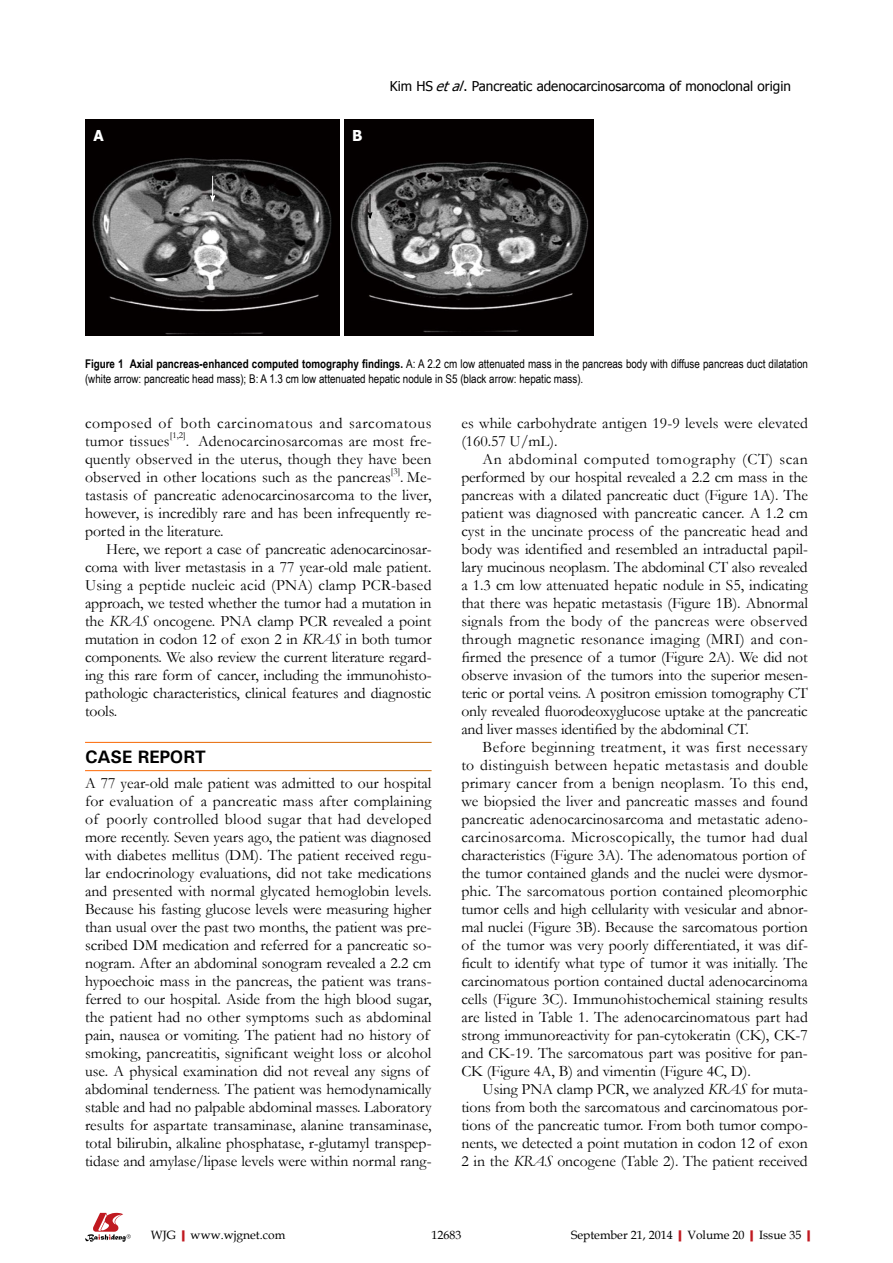
<style>
.page{position:relative;width:893px;height:1263px;background:#fff}
.page>*{position:absolute;margin:0;border:0;box-sizing:border-box;transform-origin:0 0}
.t1{font:700 18px "Univers";letter-spacing:-.01em;color:#000}
.t2{font:15.75px/18px "Garamond";letter-spacing:-.005em;color:#000;text-align:justify}
.t3{font:15.75px "Garamond";letter-spacing:.025em;color:#000}
.t4{font:15.75px "Garamond";letter-spacing:.02em;color:#000}
.t5{font:15.75px "Garamond";letter-spacing:.015em;color:#000}
.t6{font:15.75px/18px "Garamond";letter-spacing:.035em;color:#000}
.t7{font:15.75px "Garamond";letter-spacing:.04em;color:#000}
.t8{font:700 15px "Tahoma";color:#fff}
.t9{font:13.5px "Tahoma";color:#000}
.t10{font:12px/15px "Arial Narrow";color:#000}
.t11{font:12px "Book Antiqua";color:#000}
.t12{font:9.15px "Garamond";color:#000}
.s1{font-style:italic}
.s2{font-weight:700}
.s3{font-weight:700;color:#c01920}
</style>
<div class="page">
<img style="left:344px;top:119px;width:250px;height:217px">
<svg style="left:85px;top:1213px;width:46px;height:29px"></svg>
<img style="left:85px;top:119px;width:255px;height:217px">
<svg style="left:210px;top:176px;width:5px;height:25px"></svg>
<svg style="left:367px;top:194px;width:5px;height:24px"></svg>
<p class="t8" style="left:94px;top:125px;width:12px">A</p>
<p class="t8" style="left:352px;top:125px;width:12px">B</p>
<p class="t9" style="left:390px;top:77px;width:403px">Kim HS <span class="s1">etal</span>. Pancreatic adenocarcinosarcoma of monoclonal origin</p>
<p class="t10" style="left:85px;top:355px;width:724px"><span class="s2">Figure 1 Axial pancreas-enhanced computed tomography findings.</span> A: A 2.2 cm low attenuated mass in the pancreas body with diffuse pancreas duct dilatation (white arrow: pancreatic head mass); B: A 1.3 cm low attenuated hepatic nodule in S5 (black arrow: hepatic mass).</p>
<p class="t6" style="left:85px;top:413px;width:348px">composed of both carcinomatous and sarcomatous tumor tissues</p>
<p class="t12" style="left:170px;top:429px;width:17px">[1,2]</p>
<p class="t2" style="left:85px;top:431px;width:348px;text-indent:101px">. Adenocarcinosarcomas are most fre&shy;quently observed in the uterus, though they have been observed in other locations such as the pancreas</p>
<p class="t12" style="left:391px;top:465px;width:11px">[3]</p>
<p class="t2" style="left:400px;top:467px;width:33px">. Me-</p>
<p class="t2" style="left:85px;top:485px;width:348px">tastasis of pancreatic adenocarcinosarcoma to the liver,</p>
<p class="t2" style="left:85px;top:503px;width:348px">however, is incredibly rare and has been infrequently re-</p>
<p class="t2" style="left:85px;top:521px;width:140px">ported in the literature.</p>
<p class="t2" style="left:106px;top:539px;width:327px">Here, we report a case of pancreatic adenocarcinosar-</p>
<p class="t2" style="left:85px;top:557px;width:348px">coma with liver metastasis in a 77 year-old male patient.</p>
<p class="t2" style="left:85px;top:575px;width:348px">Using a peptide nucleic acid (PNA) clamp PCR-based</p>
<p class="t2" style="left:85px;top:593px;width:348px">approach, we tested whether the tumor had a mutation in</p>
<p class="t2" style="left:85px;top:611px;width:348px">the <span class="s1">KRAS</span> oncogene. PNA clamp PCR revealed a point</p>
<p class="t2" style="left:85px;top:629px;width:348px">mutation in codon 12 of exon 2 in <span class="s1">KRAS</span> in both tumor</p>
<p class="t2" style="left:85px;top:647px;width:348px">components. We also review the current literature regard-</p>
<p class="t2" style="left:85px;top:665px;width:348px">ing this rare form of cancer, including the immunohisto-</p>
<p class="t2" style="left:85px;top:683px;width:348px">pathologic characteristics, clinical features and diagnostic</p>
<p class="t2" style="left:85px;top:701px;width:34px">tools.</p>
<p class="t1" style="left:85px;top:746px;width:123px">CASE REPORT</p>
<p class="t2" style="left:85px;top:773px;width:348px;text-align:left">A 77 year-old male patient was admitted to our hospital for evaluation of a pancreatic mass after complaining of poorly controlled blood sugar that had developed more recently. Seven years ago, the patient was diagnosed with diabetes mellitus (DM). The patient received regu&shy;lar endocrinology evaluations, did not take medications and presented with normal glycated hemoglobin levels.<br>Because his fasting glucose levels were measuring higher than usual over the past two months, the patient was pre&shy;scribed DM medication and referred for a pancreatic so&shy;nogram. After an abdominal sonogram revealed a 2.2 cm hypoechoic mass in the pancreas, the patient was trans&shy;ferred to our hospital. Aside from the high blood sugar, the patient had no other symptoms such as abdominal pain, nausea or vomiting. The patient had no history of smoking, pancreatitis, significant weight loss or alcohol use. A physical examination did not reveal any signs of abdominal tenderness. The patient was hemodynamically stable and had no palpable abdominal masses. Laboratory results for aspartate transaminase, alanine transaminase, total bilirubin, alkaline phosphatase, r-glutamyl transpep&shy;tidase and amylase/lipase levels were within normal rang-</p>
<p class="t2" style="left:461px;top:413px;width:348px">es while carbohydrate antigen 19-9 levels were elevated</p>
<p class="t2" style="left:461px;top:431px;width:98px">(160.57 U/ml).</p>
<p class="t7" style="left:483px;top:448px;width:327px">An abdominal computed tomography (CT) scan</p>
<p class="t2" style="left:461px;top:467px;width:348px">performed by our hospital revealed a 2.2 cm mass in the</p>
<p class="t2" style="left:461px;top:485px;width:348px">pancreas with a dilated pancreatic duct (Figure 1A). The</p>
<p class="t2" style="left:461px;top:503px;width:348px">patient was diagnosed with pancreatic cancer. A 1.2 cm</p>
<p class="t2" style="left:461px;top:521px;width:348px">cyst in the uncinate process of the pancreatic head and</p>
<p class="t2" style="left:461px;top:539px;width:348px">body was identified and resembled an intraductal papil-</p>
<p class="t2" style="left:461px;top:557px;width:348px">lary mucinous neoplasm. The abdominal CT also revealed</p>
<p class="t2" style="left:461px;top:575px;width:348px">a 1.3 cm low attenuated hepatic nodule in S5, indicating</p>
<p class="t2" style="left:461px;top:593px;width:348px">that there was hepatic metastasis (Figure 1B). Abnormal</p>
<p class="t5" style="left:461px;top:610px;width:348px">signals from the body of the pancreas were observed</p>
<p class="t4" style="left:461px;top:628px;width:348px">through magnetic resonance imaging (MRI) and con-</p>
<p class="t2" style="left:461px;top:647px;width:348px">firmed the presence of a tumor (Figure 2A). We did not</p>
<p class="t2" style="left:461px;top:665px;width:348px">observe invasion of the tumors into the superior mesen-</p>
<p class="t2" style="left:461px;top:683px;width:348px">teric or portal veins. A positron emission tomography CT</p>
<p class="t2" style="left:461px;top:701px;width:348px">only revealed fluorodeoxyglucose uptake at the pancreatic</p>
<p class="t2" style="left:461px;top:719px;width:289px">and liver masses identified by the abdominal CT.</p>
<p class="t3" style="left:483px;top:736px;width:327px">Before beginning treatment, it was first necessary</p>
<p class="t4" style="left:461px;top:754px;width:348px">to distinguish between hepatic metastasis and double</p>
<p class="t5" style="left:461px;top:772px;width:348px">primary cancer from a benign neoplasm. To this end,</p>
<p class="t2" style="left:461px;top:791px;width:348px">we biopsied the liver and pancreatic masses and found</p>
<p class="t2" style="left:461px;top:809px;width:348px">pancreatic adenocarcinosarcoma and metastatic adeno-</p>
<p class="t3" style="left:461px;top:826px;width:348px">carcinosarcoma. Microscopically, the tumor had dual</p>
<p class="t2" style="left:461px;top:845px;width:346px">characteristics (Figure 3A). The adenomatous portion of</p>
<p class="t2" style="left:461px;top:863px;width:348px">the tumor contained glands and the nuclei were dysmor-</p>
<p class="t2" style="left:461px;top:881px;width:348px">phic. The sarcomatous portion contained pleomorphic</p>
<p class="t2" style="left:461px;top:899px;width:348px">tumor cells and high cellularity with vesicular and abnor-</p>
<p class="t2" style="left:461px;top:917px;width:348px">mal nuclei (Figure 3B). Because the sarcomatous portion</p>
<p class="t2" style="left:461px;top:935px;width:348px">of the tumor was very poorly differentiated, it was dif-</p>
<p class="t2" style="left:461px;top:953px;width:348px">ficult to identify what type of tumor it was initially. The</p>
<p class="t2" style="left:461px;top:971px;width:348px">carcinomatous portion contained ductal adenocarcinoma</p>
<p class="t2" style="left:461px;top:989px;width:348px">cells (Figure 3C). Immunohistochemical staining results</p>
<p class="t2" style="left:461px;top:1007px;width:348px">are listed in Table 1. The adenocarcinomatous part had</p>
<p class="t2" style="left:461px;top:1025px;width:348px">strong immunoreactivity for pan-cytokeratin (CK), CK-7</p>
<p class="t2" style="left:461px;top:1043px;width:348px">and CK-19. The sarcomatous part was positive for pan-</p>
<p class="t2" style="left:461px;top:1061px;width:291px">CK (Figure 4A, B) and vimentin (Figure 4C, D).</p>
<p class="t2" style="left:483px;top:1079px;width:327px">Using PNA clamp PCR, we analyzed <span class="s1">KRAS</span> for muta-</p>
<p class="t2" style="left:461px;top:1097px;width:348px">tions from both the sarcomatous and carcinomatous por-</p>
<p class="t2" style="left:461px;top:1115px;width:348px">tions of the pancreatic tumor. From both tumor compo-</p>
<p class="t2" style="left:461px;top:1133px;width:348px">nents, we detected a point mutation in codon 12 of exon</p>
<p class="t2" style="left:461px;top:1151px;width:348px">2 in the <span class="s1">KRAS</span> oncogene (Table 2). The patient received</p>
<p class="t11" style="left:151px;top:1226px;width:136px">WJG<span class="s3">|</span>www.wjgnet.com</p>
<p class="t11" style="left:431px;top:1226px;width:31px">12683</p>
<p class="t11" style="left:571px;top:1226px;width:246px">September 21, 2014<span class="s3">|</span>Volume 20<span class="s3">|</span>Issue 35<span class="s3">|</span></p>
</div>
